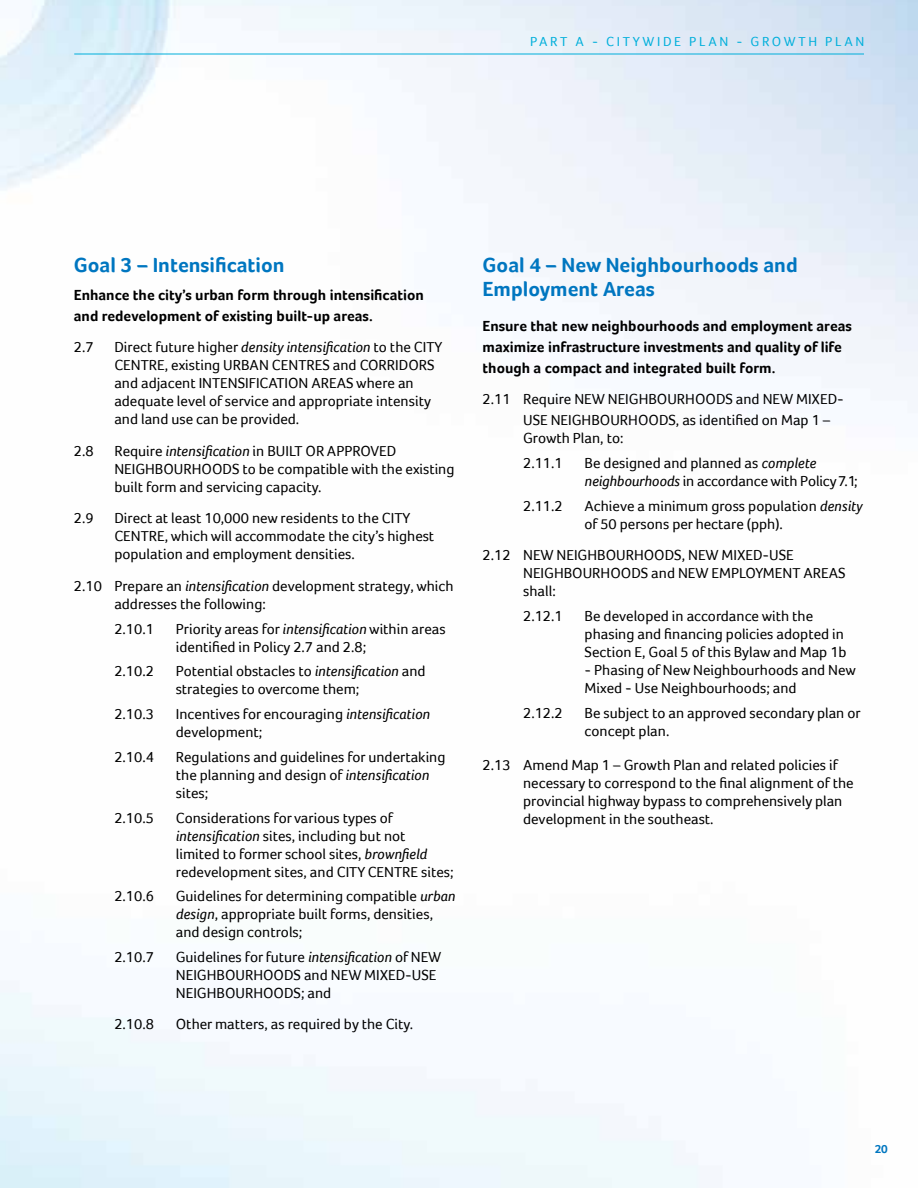
<style>
.page{position:relative;width:918px;height:1188px;background:#fff}
.page>*{position:absolute;margin:0;border:0;box-sizing:border-box;transform-origin:0 0}
.t1{font:700 21px/24px "Foco";color:#0076c0}
.t2{font:15px/18px "Foco";color:#000}
.t3{font:700 15px/21px "Foco";color:#000}
.t4{font:13.5px "Foco";letter-spacing:.2em;color:#00afdb}
.t5{font:700 12px "Foco";color:#0076c0}
.s1{font-style:italic}
</style>
<div class="page">
<img style="left:0;top:0;width:918px;height:1188px">
<hr style="left:74px;top:54px;width:790px;height:1px;background:#00afdb">
<p class="t4" style="left:530px;top:34px;width:336px">PART A - CITYWIDE PLAN - GROWTH PLAN</p>
<h1 class="t1" style="left:74px;top:253px;width:212px">Goal 3 – Intensification</h1>
<p class="t3" style="left:74px;top:284px;width:352px">Enhance the city’s urban form through intensification and redevelopment of existing built-up areas.</p>
<p class="t2" style="left:74px;top:338px;width:21px">2.7</p>
<p class="t2" style="left:114px;top:338px;width:330px">Direct future higher <span class="s1">density intensification</span> to the CITY CENTRE, existing URBAN CENTRES and CORRIDORS and adjacent INTENSIFICATION AREAS where an adequate level of service and appropriate intensity and land use can be provided.</p>
<p class="t2" style="left:74px;top:442px;width:21px">2.8</p>
<p class="t2" style="left:114px;top:442px;width:342px">Require <span class="s1">intensification</span> in BUILT OR APPROVED<br>NEIGHBOURHOODS to be compatible with the existing built form and servicing capacity.</p>
<p class="t2" style="left:74px;top:509px;width:21px">2.9</p>
<p class="t2" style="left:114px;top:509px;width:321px">Direct at least 10,000 new residents to the CITY<br>CENTRE, which will accommodate the city’s highest population and employment densities.</p>
<p class="t2" style="left:114px;top:577px;width:341px;text-indent:-40px">2.10 Prepare an <span class="s1">intensification</span> development strategy, which addresses the following:</p>
<p class="t2" style="left:114px;top:619px;width:41px">2.10.1</p>
<p class="t2" style="left:176px;top:619px;width:271px">Priority areas for <span class="s1">intensification</span> within areas identified in Policy 2.7 and 2.8;</p>
<p class="t2" style="left:114px;top:662px;width:41px">2.10.2</p>
<p class="t2" style="left:176px;top:662px;width:251px">Potential obstacles to <span class="s1">intensification</span> and strategies to overcome them;</p>
<p class="t2" style="left:114px;top:705px;width:41px">2.10.3</p>
<p class="t2" style="left:176px;top:705px;width:256px">Incentives for encouraging <span class="s1">intensification </span>development;</p>
<p class="t2" style="left:114px;top:748px;width:41px">2.10.4</p>
<p class="t2" style="left:176px;top:748px;width:271px">Regulations and guidelines for undertaking the planning and design of <span class="s1">intensification </span>sites;</p>
<p class="t2" style="left:114px;top:808px;width:41px">2.10.5</p>
<p class="t2" style="left:176px;top:808px;width:279px">Considerations for various types of <span class="s1">intensification</span> sites, including but not<br>limited to former school sites, <span class="s1">brownfield </span>redevelopment sites, and CITY CENTRE sites;</p>
<p class="t2" style="left:114px;top:887px;width:41px">2.10.6</p>
<p class="t2" style="left:176px;top:887px;width:281px">Guidelines for determining compatible <span class="s1">urban design</span>, appropriate built forms, densities, and design controls;</p>
<p class="t2" style="left:114px;top:948px;width:41px">2.10.7</p>
<p class="t2" style="left:176px;top:948px;width:267px">Guidelines for future <span class="s1">intensification</span> of NEW<br>NEIGHBOURHOODS and NEW MIXED-USE<br>NEIGHBOURHOODS; and</p>
<p class="t2" style="left:114px;top:1015px;width:41px">2.10.8</p>
<p class="t2" style="left:176px;top:1015px;width:239px">Other matters, as required by the City.</p>
<h1 class="t1" style="left:483px;top:253px;width:317px">Goal 4 – New Neighbourhoods and<br>Employment Areas</h1>
<p class="t3" style="left:483px;top:315px;width:371px">Ensure that new neighbourhoods and employment areas maximize infrastructure investments and quality of life though a compact and integrated built form.</p>
<p class="t2" style="left:523px;top:388px;width:322px;line-height:21px;text-indent:-40px">2.11 Require NEW NEIGHBOURHOODS and NEW MIXED-<br>USE NEIGHBOURHOODS, as identified on Map 1 –</p>
<p class="t2" style="left:523px;top:425px;width:102px;line-height:24.8px">Growth Plan, to:<br>2.11.1</p>
<p class="t2" style="left:585px;top:454px;width:275px">Be designed and planned as <span class="s1">complete neighbourhoods</span> in accordance with Policy 7. 1;</p>
<p class="t2" style="left:523px;top:496px;width:41px">2.11.2</p>
<p class="t2" style="left:585px;top:496px;width:280px">Achieve a minimum gross population <span class="s1">density </span>of 50 persons per hectare (pph).</p>
<p class="t2" style="left:523px;top:546px;width:324px;text-indent:-40px">2.12 NEW NEIGHBOURHOODS, NEW MIXED-USE<br>NEIGHBOURHOODS and NEW EMPLOYMENT AREAS shall:</p>
<p class="t2" style="left:523px;top:607px;width:41px">2.12.1</p>
<p class="t2" style="left:585px;top:607px;width:264px">Be developed in accordance with the phasing and financing policies adopted in<br>Section E, Goal 5 of this Bylaw and Map 1b</p>
<p class="t2" style="left:585px;top:661px;width:273px">- Phasing of New Neighbourhoods and New<br>Mixed - Use Neighbourhoods; and</p>
<p class="t2" style="left:523px;top:703px;width:41px">2.12.2</p>
<p class="t2" style="left:585px;top:703px;width:278px">Be subject to an approved secondary plan or concept plan.</p>
<p class="t2" style="left:523px;top:756px;width:332px;text-indent:-40px">2.13 Amend Map 1 – Growth Plan and related policies if necessary to correspond to the final alignment of the provincial highway bypass to comprehensively plan development in the southeast.</p>
<p class="t5" style="left:875px;top:1142px;width:14px">20</p>
</div>
